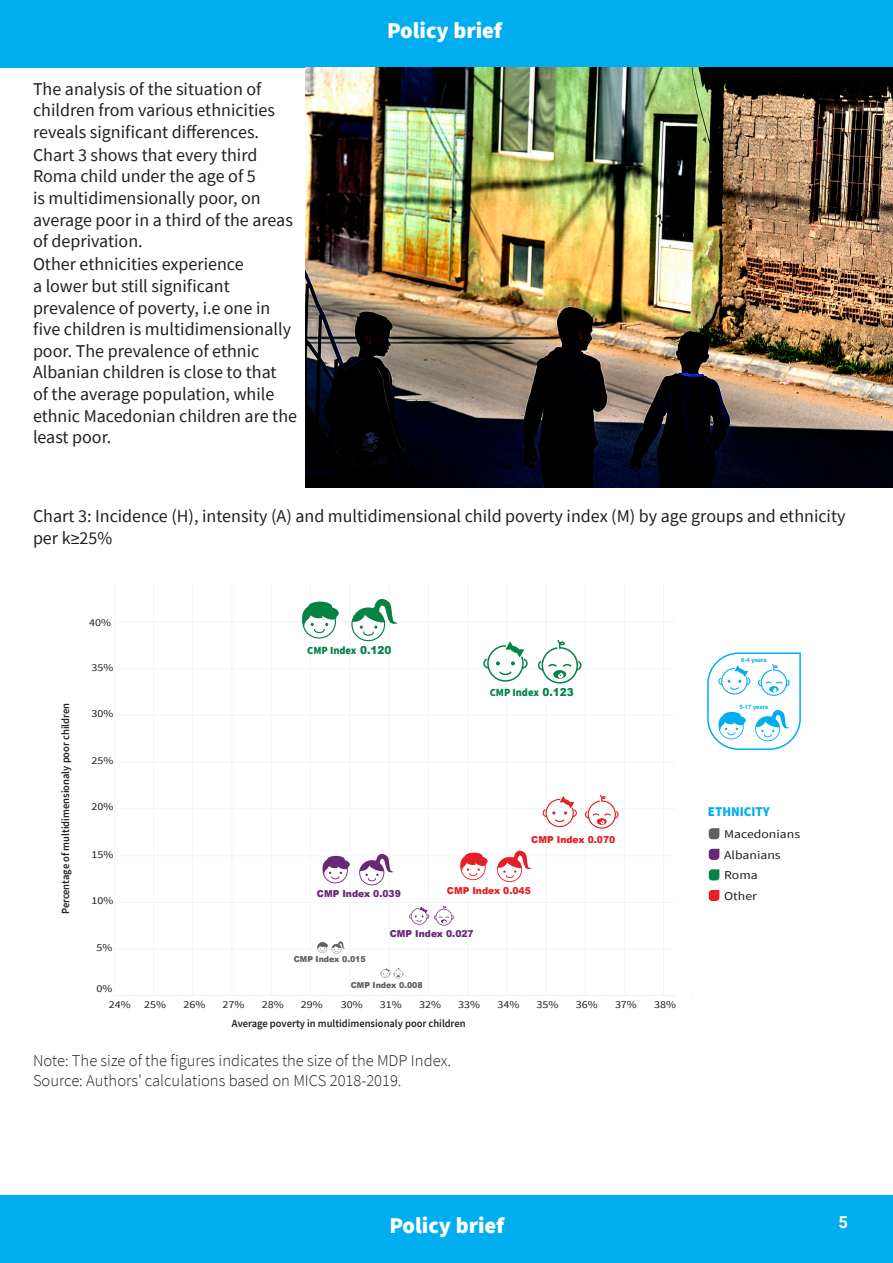
<style>
.page{position:relative;width:893px;height:1263px;background:#fff}
.page>*{position:absolute;margin:0;border:0;box-sizing:border-box;transform-origin:0 0}
.t1{font:900 22.5px "Source Sans Pro";color:#fff}
.BodyText{font:18px/21.6px "Source Sans Pro";color:#231f20}
.BodyText-2{font:300 16.5px "Source Sans Pro";color:#231f20}
.t2{font:700 16.5px "Roboto";color:#fff}
.t3{font:900 13.35px "Source Sans Pro";color:#00aeef;scale:.96 1}
.t4{font:12px/20.5px "Source Sans Pro";color:#231f20;scale:1.15 1}
.t5{font:600 10.95px "Source Sans Pro";color:#231f20;scale:.96 1}
.t6{font:900 10.95px "Source Sans Pro";color:#038445;scale:.96 1}
.t7{font:10.5px "Source Sans Pro";color:#231f20;scale:1.15 1}
.t8{font:900 9.6px "Arial";color:#e41f25;scale:.96 1}
.t9{font:900 9.6px "Arial";color:#692875;scale:.96 1}
.t10{font:900 8.25px "Arial";color:#606060;scale:.96 1}
.t11{font:700 6px "Arial";color:#00aeef}
.s1{font-family:"Arial"}
</style>
<div class="page">
<div style="left:0;top:0;width:893px;height:68px;background:#00aeef"></div>
<div style="left:0;top:1195px;width:893px;height:68px;background:#00aeef"></div>
<img style="left:306px;top:68px;width:587px;height:419px">
<hr style="left:114px;top:949px;width:561px;height:1px;background:#f3f6f7">
<hr style="left:114px;top:902px;width:561px;height:1px;background:#f3f6f7">
<hr style="left:114px;top:855px;width:561px;height:1px;background:#f3f6f7">
<hr style="left:114px;top:808px;width:561px;height:1px;background:#f3f6f7">
<hr style="left:114px;top:761px;width:561px;height:1px;background:#f3f6f7">
<hr style="left:114px;top:715px;width:561px;height:1px;background:#f3f6f7">
<hr style="left:114px;top:668px;width:561px;height:1px;background:#f3f6f7">
<hr style="left:114px;top:622px;width:561px;height:1px;background:#f3f6f7">
<hr style="left:153px;top:583px;width:1px;height:412px;background:#f3f6f7">
<hr style="left:192px;top:583px;width:1px;height:412px;background:#f3f6f7">
<hr style="left:231px;top:583px;width:1px;height:412px;background:#f3f6f7">
<hr style="left:271px;top:583px;width:1px;height:412px;background:#f3f6f7">
<hr style="left:310px;top:583px;width:1px;height:412px;background:#f3f6f7">
<hr style="left:350px;top:583px;width:1px;height:412px;background:#f3f6f7">
<hr style="left:389px;top:583px;width:1px;height:412px;background:#f3f6f7">
<hr style="left:428px;top:583px;width:1px;height:412px;background:#f3f6f7">
<hr style="left:467px;top:583px;width:1px;height:412px;background:#f3f6f7">
<hr style="left:506px;top:583px;width:1px;height:412px;background:#f3f6f7">
<hr style="left:545px;top:583px;width:1px;height:412px;background:#f3f6f7">
<hr style="left:585px;top:583px;width:1px;height:412px;background:#f3f6f7">
<hr style="left:624px;top:583px;width:1px;height:412px;background:#f3f6f7">
<hr style="left:663px;top:583px;width:1px;height:412px;background:#f3f6f7">
<hr style="left:114px;top:995px;width:561px;height:1px;background:#f5f7f7">
<hr style="left:114px;top:583px;width:1px;height:413px;background:#f5f7f7">
<svg style="left:538px;top:640px;width:43px;height:44px"></svg>
<svg style="left:483px;top:642px;width:45px;height:40px"></svg>
<svg style="left:351px;top:599px;width:47px;height:42px"></svg>
<svg style="left:302px;top:602px;width:37px;height:37px"></svg>
<svg style="left:497px;top:851px;width:35px;height:31px"></svg>
<svg style="left:460px;top:853px;width:28px;height:27px"></svg>
<svg style="left:359px;top:854px;width:35px;height:31px"></svg>
<svg style="left:322px;top:856px;width:28px;height:27px"></svg>
<svg style="left:317px;top:941px;width:28px;height:12px"></svg>
<svg style="left:585px;top:795px;width:34px;height:34px"></svg>
<svg style="left:543px;top:796px;width:34px;height:31px"></svg>
<svg style="left:409px;top:905px;width:45px;height:20px"></svg>
<svg style="left:380px;top:968px;width:24px;height:10px"></svg>
<svg style="left:709px;top:869px;width:10px;height:11px"></svg>
<svg style="left:709px;top:890px;width:10px;height:11px"></svg>
<svg style="left:709px;top:828px;width:10px;height:11px"></svg>
<svg style="left:709px;top:849px;width:10px;height:11px"></svg>
<svg style="left:707px;top:652px;width:94px;height:98px"></svg>
<p class="BodyText" style="left:33px;top:78px;width:244px">The analysis of the situation of children from various ethnicities reveals significant differences.</p>
<p class="BodyText" style="left:33px;top:144px;width:261px">Chart 3 shows that every third<br>Roma child under the age of 5<br>is multidimensionally poor, on average poor in a third of the areas of deprivation.</p>
<p class="BodyText" style="left:33px;top:253px;width:266px">Other ethnicities experience<br>a lower but still significant prevalence of poverty, i.e one in five children is multidimensionally poor. The prevalence of ethnic<br>Albanian children is close to that<br>of the average population, while ethnic Macedonian children are the least poor.</p>
<p class="t1" style="left:387px;top:14px;width:117px">Policy brief</p>
<p class="BodyText" style="left:33px;top:505px;width:814px">Chart 3: Incidence (H), intensity (A) and multidimensional child poverty index (M) by age groups and ethnicity per k≥25%</p>
<p class="t5" style="left:58px;top:914px;width:222px;rotate:-90deg">Percentage of multidimensionaly poor children</p>
<p class="t7" style="left:89px;top:615px;width:21px">40%</p>
<p class="t7" style="left:91px;top:660px;width:21px">35%</p>
<p class="t7" style="left:91px;top:707px;width:21px">30%</p>
<p class="t7" style="left:91px;top:754px;width:21px">25%</p>
<p class="t7" style="left:91px;top:800px;width:21px">20%</p>
<p class="t7" style="left:91px;top:847px;width:21px">15%</p>
<p class="t7" style="left:91px;top:894px;width:21px">10%</p>
<p class="t7" style="left:97px;top:941px;width:15px">5%</p>
<p class="t7" style="left:97px;top:981px;width:15px">0%</p>
<p class="t6" style="left:307px;top:643px;width:89px">CMP Index <span class="s1">0.120</span></p>
<p class="t6" style="left:490px;top:685px;width:89px">CMP Index <span class="s1">0.123</span></p>
<p class="t8" style="left:531px;top:832px;width:89px">CMP Index 0.070</p>
<p class="t9" style="left:317px;top:886px;width:89px">CMP Index 0.039</p>
<p class="t8" style="left:447px;top:883px;width:89px">CMP Index 0.045</p>
<p class="t9" style="left:390px;top:926px;width:89px">CMP Index 0.027</p>
<p class="t10" style="left:294px;top:953px;width:76px">CMP Index 0.015</p>
<p class="t10" style="left:351px;top:979px;width:76px">CMP Index 0.008</p>
<p class="t7" style="left:109px;top:997px;width:21px">24%</p>
<p class="t7" style="left:144px;top:997px;width:21px">25%</p>
<p class="t7" style="left:183px;top:997px;width:21px">26%</p>
<p class="t7" style="left:223px;top:997px;width:21px">27%</p>
<p class="t7" style="left:262px;top:997px;width:21px">28%</p>
<p class="t7" style="left:301px;top:997px;width:21px">29%</p>
<p class="t7" style="left:341px;top:997px;width:21px">30%</p>
<p class="t7" style="left:380px;top:997px;width:21px">31%</p>
<p class="t7" style="left:419px;top:997px;width:21px">32%</p>
<p class="t7" style="left:458px;top:997px;width:21px">33%</p>
<p class="t7" style="left:497px;top:997px;width:21px">34%</p>
<p class="t7" style="left:537px;top:997px;width:21px">35%</p>
<p class="t7" style="left:576px;top:997px;width:21px">36%</p>
<p class="t7" style="left:615px;top:997px;width:21px">37%</p>
<p class="t7" style="left:654px;top:997px;width:21px">38%</p>
<p class="t5" style="left:232px;top:1016px;width:245px">Average poverty in multidimensionaly poor children</p>
<p class="BodyText-2" style="left:33px;top:1051px;width:419px">Note: The size of the figures indicates the size of the MDP Index.</p>
<p class="BodyText-2" style="left:33px;top:1070px;width:370px">Source: Authors’ calculations based on MICS 2018-2019.</p>
<p class="t11" style="left:741px;top:655px;width:27px">0-4 years</p>
<p class="t11" style="left:739px;top:703px;width:31px">5-17 years</p>
<p class="t3" style="left:708px;top:802px;width:66px">ETHNICITY</p>
<p class="t4" style="left:724px;top:824px;width:68px">Macedonians<br>Albanians</p>
<p class="t4" style="left:724px;top:865px;width:31px">Roma<br>Other</p>
<p class="t1" style="left:389px;top:1210px;width:117px">Policy brief</p>
<p class="t2" style="left:838px;top:1210px;width:11px">5</p>
</div>
